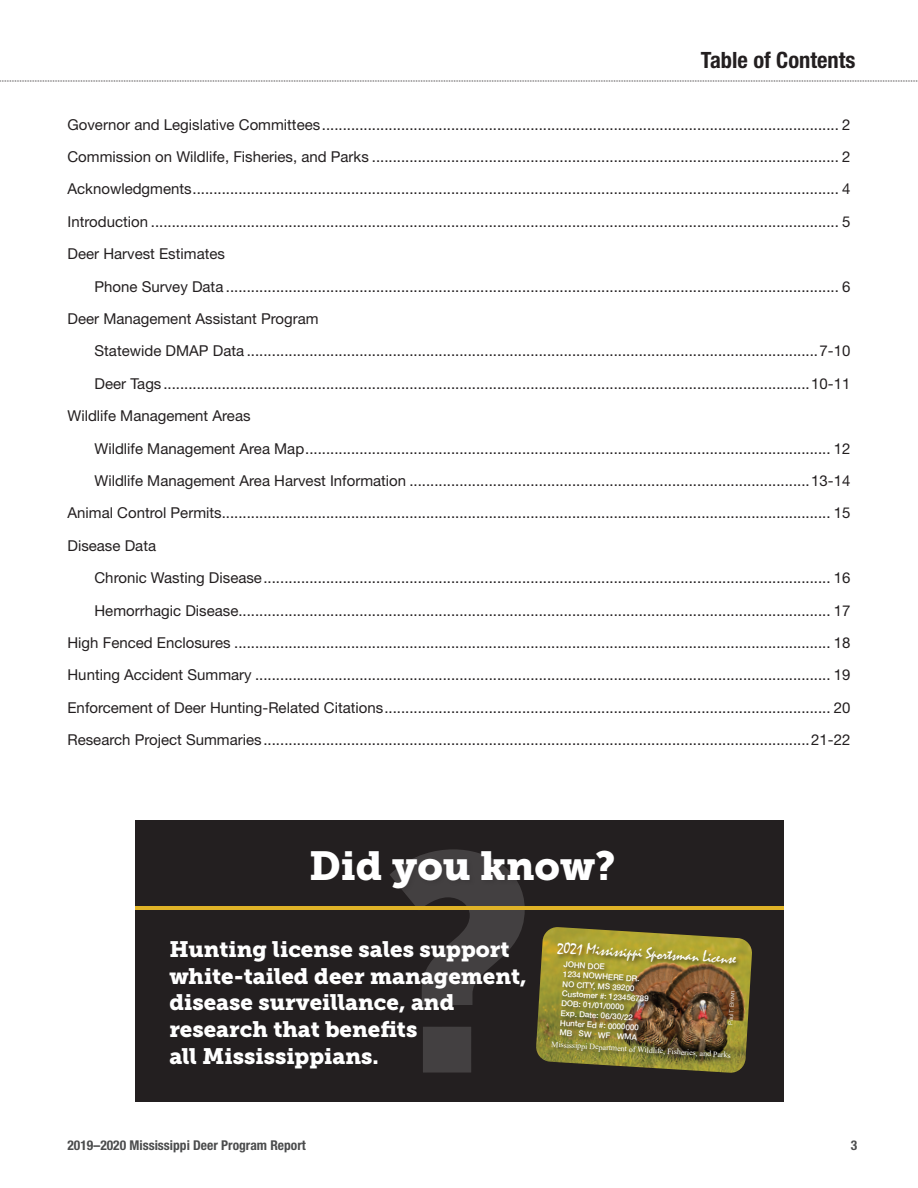
<style>
.page{position:relative;width:918px;height:1188px;background:#fff}
.page>*{position:absolute;margin:0;border:0;box-sizing:border-box;transform-origin:0 0}
.t1{font:305.7px "Museo Slab 900";color:#fff}
.t2{font:40.35px "Museo Slab 900";color:#fff}
.t3{font:700 condensed 22.5px "Helvetica Neue";color:#231f20}
.t4{font:22.2px/26.7px "Museo Slab 900";color:#fff}
.t5{font:15.9px "Mistral";color:#fff}
.t6{font:15px/32.4px "Helvetica Neue";color:#231f20;text-align:justify}
.t7{font:700 condensed 13.5px "Helvetica Neue";color:#4b4c4d}
.t8{font:500 8.1px/9.8px "Helvetica Neue";color:#fff}
.t9{font:8.1px "Times New Roman";color:#fff}
.t10{font:300 6px "Helvetica Neue";color:#fff}
</style>
<div class="page">
<svg style="left:0;top:81px;width:918px;height:1px"></svg>
<div style="left:135px;top:820px;width:648px;height:282px;background:#231f20"></div>
<div style="left:382px;top:839px;width:190px;height:282px;background:#231f20"></div>
<hr style="left:135px;top:906px;width:648px;height:4px;background:#e0b327">
<img style="left:536px;top:927px;width:216px;height:146px">
<img style="left:550px;top:940px;width:193px;height:127px">
<h3 class="t3" style="left:701px;top:41px;width:156px">Table of Contents</h3>
<p class="t6" style="left:68px;top:109px;width:784px">Governor and Legislative Committees............................................................................................................................ 2<br>Commission on Wildlife, Fisheries, and Parks ................................................................................................................ 2<br>Acknowledgments........................................................................................................................................................... 4<br>Introduction ..................................................................................................................................................................... 5<br>Deer Harvest Estimates</p>
<p class="t6" style="left:68px;top:271px;width:784px;text-indent:27px">Phone Survey Data ................................................................................................................................................... 6<br>Deer Management Assistant Program</p>
<p class="t6" style="left:94px;top:336px;width:757px">Statewide DMAP Data .........................................................................................................................................7-10</p>
<p class="t6" style="left:94px;top:368px;width:757px">Deer Tags ...........................................................................................................................................................10-11</p>
<p class="t6" style="left:67px;top:401px;width:185px">Wildlife Management Areas</p>
<p class="t6" style="left:94px;top:433px;width:757px">Wildlife Management Area Map.............................................................................................................................. 12</p>
<p class="t6" style="left:94px;top:465px;width:757px">Wildlife Management Area Harvest Information ................................................................................................13-14</p>
<p class="t6" style="left:67px;top:498px;width:785px">Animal Control Permits.................................................................................................................................................. 15</p>
<p class="t6" style="left:67px;top:530px;width:90px">Disease Data</p>
<p class="t6" style="left:94px;top:563px;width:757px">Chronic Wasting Disease........................................................................................................................................ 16</p>
<p class="t6" style="left:94px;top:595px;width:757px">Hemorrhagic Disease.............................................................................................................................................. 17</p>
<p class="t6" style="left:67px;top:627px;width:784px">High Fenced Enclosures ............................................................................................................................................... 18</p>
<p class="t6" style="left:67px;top:660px;width:784px">Hunting Accident Summary .......................................................................................................................................... 19</p>
<p class="t6" style="left:67px;top:692px;width:784px">Enforcement of Deer Hunting-Related Citations........................................................................................................... 20</p>
<p class="t6" style="left:67px;top:725px;width:784px">Research Project Summaries...................................................................................................................................21-22</p>
<h1 class="t1" style="left:382px;top:788px;width:156px">?</h1>
<h2 class="t2" style="left:309px;top:843px;width:308px">Did you know?</h2>
<h3 class="t4" style="left:169px;top:936px;width:359px">Hunting license sales support white-tailed deer management, disease surveillance, and research that benefits<br>all Mississippians.</h3>
<p class="t5" style="left:558px;top:937px;width:181px;rotate:4deg">2021 Mississippi Sportsman License</p>
<p class="t8" style="left:564px;top:959px;width:89px;rotate:4deg">JOHN DOE<br>1234 NOWHERE DR.<br>NO CITY, MS 39200<br>Customer #: 123456789<br>DOB: 01/01/0000<br>Exp. Date: 06/30/22<br>Hunter Ed #: 0000000<br>MB SW WF WMA</p>
<p class="t10" style="left:726px;top:1024px;width:36px;rotate:-86deg">Paul T. Brown</p>
<p class="t9" style="left:552px;top:1038px;width:181px;rotate:4deg">Mississippi Department of Wildlife, Fisheries, and Parks</p>
<p class="t7" style="left:68px;top:1134px;width:240px">2019–2020 Mississippi Deer Program Report</p>
<p class="t7" style="left:851px;top:1134px;width:8px">3</p>
</div>
